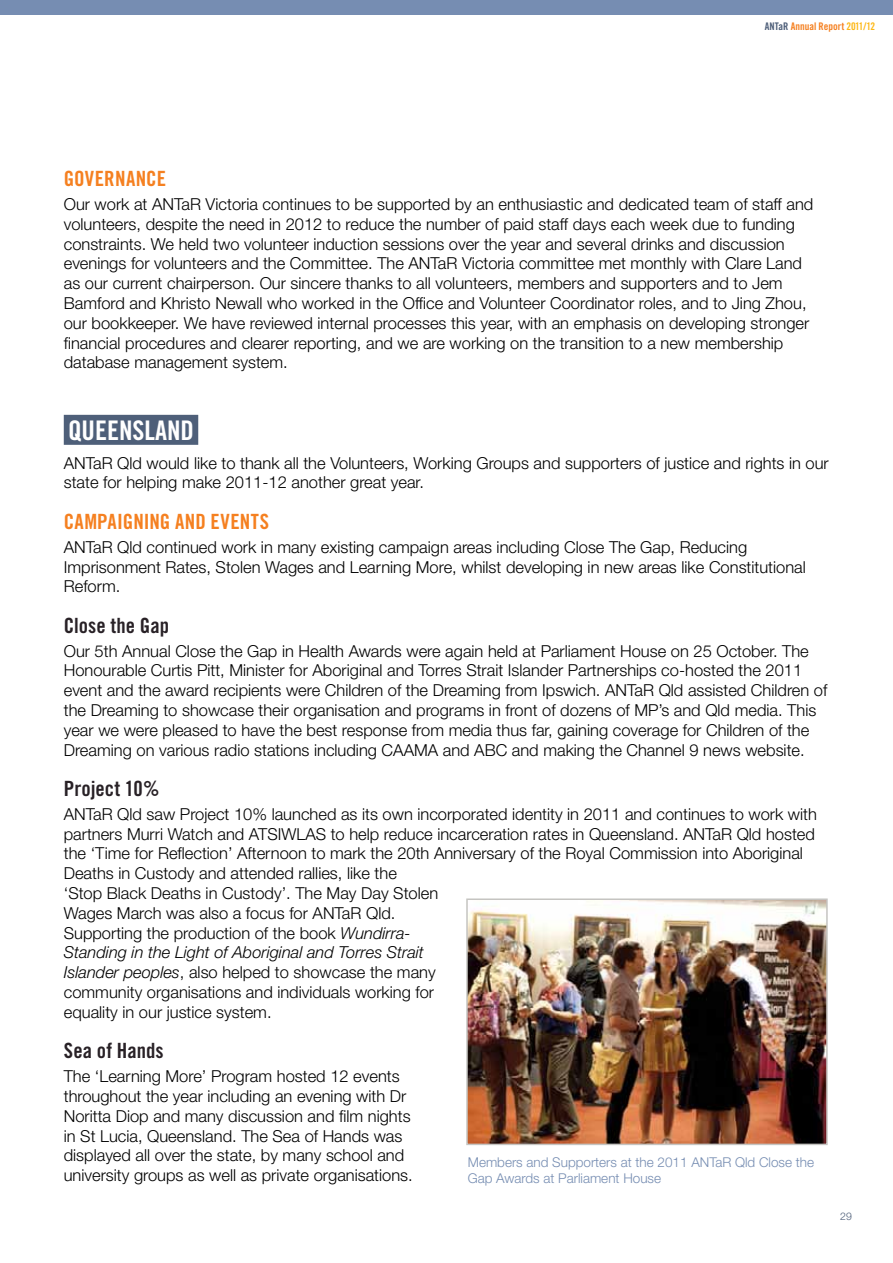
<style>
.page{position:relative;width:893px;height:1263px;background:#fff}
.page>*{position:absolute;margin:0;border:0;box-sizing:border-box;transform-origin:0 0}
.t1{font:27px "Trade Gothic LT Std Bd Cn 20";color:#fff}
.t2{font:21px "Trade Gothic LT Std Bd Cn 20";letter-spacing:.005em;color:#282126}
.t3{font:21px "Trade Gothic LT Std Bd Cn 20";letter-spacing:.01em;color:#f58020}
.t4{font:300 16.5px/19.8px "Helvetica Neue LT Std";color:#000}
.t5{font:300 13.5px/16.2px "Helvetica Neue LT Std";color:#768db2}
.t6{font:10.5px "Trade Gothic LT Std Bd Cn 20";color:#f58020}
.t7{font:300 10.5px "Helvetica Neue LT Std";color:#4e5f79}
.s1{color:#4e5f79}
.s2{color:#fdb714}
.s3{font-style:italic}
</style>
<div class="page">
<div style="left:0;top:0;width:893px;height:15px;background:#768db2"></div>
<div style="left:64px;top:415px;width:134px;height:30px;background:#4e5f79"></div>
<img style="left:469px;top:901px;width:356px;height:241px">
<div style="left:466px;top:898px;width:362px;height:247px;border:2px solid #c5c4c1"></div>
<p class="t6" style="left:765px;top:20px;width:112px"><span class="s1">ANTaR</span> Annual Report <span class="s2">2011/12</span></p>
<p class="t3" style="left:64px;top:166px;width:63px">Governanc</p>
<p class="t3" style="left:157px;top:166px;width:11px">e</p>
<p class="t4" style="left:64px;top:194px;width:751px">Our work at ANTaR Victoria continues to be supported by an enthusiastic and dedicated team of staff and volunteers, despite the need in 2012 to reduce the number of paid staff days each week due to funding constraints. We held two volunteer induction sessions over the year and several drinks and discussion evenings for volunteers and the Committee. The ANTaR Victoria committee met monthly with Clare Land as our current chairperson. Our sincere thanks to all volunteers, members and supporters and to Jem Bamford and Khristo Newall who worked in the Office and Volunteer Coordinator roles, and to Jing Zhou, our bookkeeper. We have reviewed internal processes this year, with an emphasis on developing stronger financial procedures and clearer reporting, and we are working on the transition to a new membership database management system.</p>
<h1 class="t1" style="left:68px;top:414px;width:127px">QUEENSLAND</h1>
<p class="t4" style="left:64px;top:452px;width:766px">ANTaR Qld would like to thank all the Volunteers, Working Groups and supporters of justice and rights in our state for helping make 2011-12 another great year.</p>
<p class="t3" style="left:64px;top:508px;width:22px">Campaigning</p>
<p class="t3" style="left:175px;top:508px;width:94px">and Events</p>
<p class="t4" style="left:64px;top:537px;width:744px">ANTaR Qld continued work in many existing campaign areas including Close The Gap, Reducing<br>Imprisonment Rates, Stolen Wages and Learning More, whilst developing in new areas like Constitutional<br>Reform.</p>
<p class="t2" style="left:64px;top:612px;width:107px">Close the Gap</p>
<p class="t4" style="left:64px;top:640px;width:765px">Our 5th Annual Close the Gap in Health Awards were again held at Parliament House on 25 October. The Honourable Curtis Pitt, Minister for Aboriginal and Torres Strait Islander Partnerships co-hosted the 2011 event and the award recipients were Children of the Dreaming from Ipswich. ANTaR Qld assisted Children of the Dreaming to showcase their organisation and programs in front of dozens of MP’s and Qld media. This year we were pleased to have the best response from media thus far, gaining coverage for Children of the Dreaming on various radio stations including CAAMA and ABC and making the Channel 9 news website.</p>
<p class="t2" style="left:64px;top:775px;width:97px">Project 10%</p>
<p class="t4" style="left:64px;top:804px;width:755px">ANTaR Qld saw Project 10% launched as its own incorporated identity in 2011 and continues to work with partners Murri Watch and ATSIWLAS to help reduce incarceration rates in Queensland. ANTaR Qld hosted the ‘Time for Reflection’ Afternoon to mark the 20th Anniversary of the Royal Commission into Aboriginal Deaths in Custody and attended rallies, like the<br>‘Stop Black Deaths in Custody’. The May Day Stolen<br>Wages March was also a focus for ANTaR Qld.<br>Supporting the production of the book <span class="s3">Wundirra-<br>Standing in the Light of Aboriginal and Torres Strait<br>Islander peoples</span>, also helped to showcase the many<br>community organisations and individuals working for<br>equality in our justice system.</p>
<p class="t2" style="left:64px;top:1038px;width:102px">Sea of Hands</p>
<p class="t4" style="left:64px;top:1066px;width:351px">The ‘Learning More’ Program hosted 12 events throughout the year including an evening with Dr Noritta Diop and many discussion and film nights in St Lucia, Queensland. The Sea of Hands was displayed all over the state, by many school and university groups as well as private organisations.</p>
<p class="t5" style="left:468px;top:1153px;width:348px">Members and Supporters at the 2011 ANTaR Qld Close the<br>Gap Awards at Parliament House</p>
<p class="t7" style="left:840px;top:1210px;width:13px">29</p>
</div>
